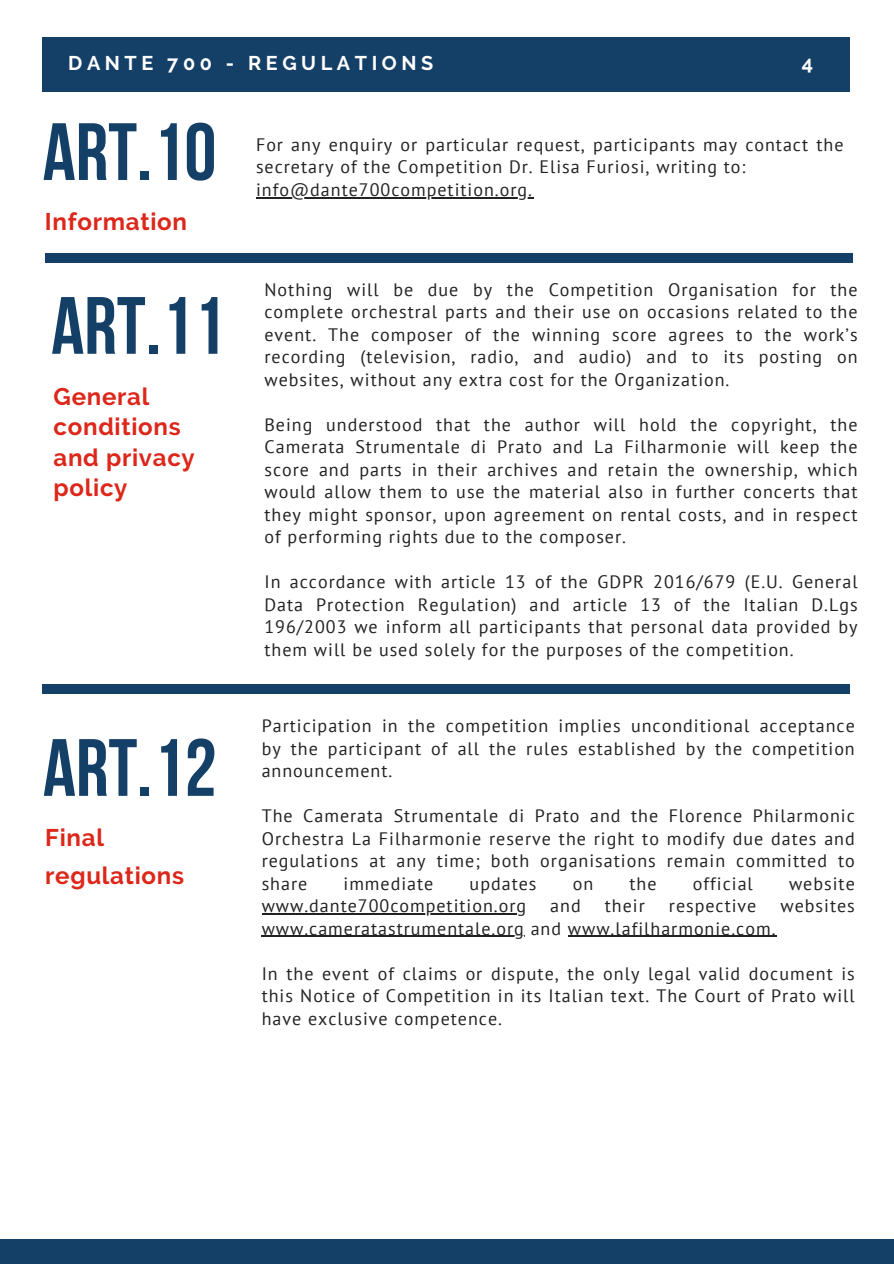
<style>
.page{position:relative;width:894px;height:1264px;background:#fff}
.page>*{position:absolute;margin:0;border:0;box-sizing:border-box;transform-origin:0 0}
.t1{font:700 81px "Bebas Neue";color:#143f66}
.t2{font:700 24px/30.3px "Raleway";letter-spacing:.03em;color:#dc271a}
.t3{font:700 19.8px "Raleway";letter-spacing:.23em;color:#fff}
.t4{font:18px/22.5px "PT Sans";letter-spacing:.055em;color:#222;text-align:justify}
</style>
<div class="page">
<div style="left:43px;top:38px;width:806px;height:54px;background:#143f66"></div>
<div style="left:0;top:1239px;width:893px;height:24px;background:#143f66"></div>
<div style="left:46px;top:253px;width:806px;height:9px;background:#143f66"></div>
<hr style="left:256px;top:197px;width:277px;height:1px;background:#222">
<hr style="left:261px;top:913px;width:255px;height:1px;background:#222">
<hr style="left:261px;top:935px;width:263px;height:2px;background:#222">
<hr style="left:567px;top:935px;width:209px;height:2px;background:#222">
<div style="left:43px;top:684px;width:806px;height:9px;background:#143f66"></div>
<p class="t3" style="left:68px;top:52px;width:366px">DANTE 700 - REGULATIONS</p>
<p class="t3" style="left:801px;top:52px;width:13px">4</p>
<p class="t1" style="left:43px;top:119px;width:175px">ART.10</p>
<p class="t2" style="left:45px;top:207px;width:143px">Information</p>
<h3 class="t1" style="left:51px;top:293px;width:175px">ART.11</h3>
<h1 class="t2" style="left:54px;top:381px;width:143px">General conditions and privacy policy</h1>
<p class="t1" style="left:43px;top:735px;width:175px">ART.12</p>
<p class="t2" style="left:45px;top:818px;width:140px;line-height:38.2px">Final regulations</p>
<p class="t4" style="left:256px;top:133px;width:588px">For any enquiry or particular request, participants may contact the secretary of the Competition Dr. Elisa Furiosi, writing to:</p>
<p class="t4" style="left:256px;top:178px;width:277px">info@dante700competition.org.</p>
<p class="t4" style="left:264px;top:278px;width:594px">Nothing will be due by the Competition Organisation for the complete orchestral parts and their use on occasions related to the event. The composer of the winning score agrees to the work’s recording (television, radio, and audio) and to its posting on websites, without any extra cost for the Organization.</p>
<h2 class="t4" style="left:264px;top:413px;width:594px">Being understood that the author will hold the copyright, the Camerata Strumentale di Prato and La Filharmonie will keep the score and parts in their archives and retain the ownership, which would allow them to use the material also in further concerts that they might sponsor, upon agreement on rental costs, and in respect of performing rights due to the composer.</h2>
<p class="t4" style="left:264px;top:570px;width:594px">In accordance with article 13 of the GDPR 2016/679 (E.U. General Data Protection Regulation) and article 13 of the Italian D.Lgs 196/2003 we inform all participants that personal data provided by them will be used solely for the purposes of the competition.</p>
<h1 class="t4" style="left:261px;top:714px;width:594px">Participation in the competition implies unconditional acceptance by the participant of all the rules established by the competition announcement.</h1>
<h2 class="t4" style="left:261px;top:804px;width:594px">The Camerata Strumentale di Prato and the Florence Philarmonic Orchestra La Filharmonie reserve the right to modify due dates and regulations at any time; both organisations remain committed to share</h2>
<h2 class="t4" style="left:343px;top:871px;width:91px">immediate</h2>
<h2 class="t4" style="left:469px;top:871px;width:68px">updates</h2>
<h2 class="t4" style="left:572px;top:871px;width:22px">on</h2>
<h2 class="t4" style="left:629px;top:871px;width:29px">the</h2>
<h2 class="t4" style="left:692px;top:871px;width:62px">official</h2>
<h2 class="t4" style="left:788px;top:871px;width:67px">website</h2>
<p class="t4" style="left:261px;top:894px;width:266px">www.dante700competition.org</p>
<p class="t4" style="left:550px;top:894px;width:32px">and</p>
<p class="t4" style="left:604px;top:894px;width:41px">their</p>
<p class="t4" style="left:668px;top:894px;width:89px">respective</p>
<p class="t4" style="left:780px;top:894px;width:76px">websites</p>
<p class="t4" style="left:261px;top:916px;width:515px">www.cameratastrumentale.org and www.lafilharmonie.com.</p>
<p class="t4" style="left:261px;top:961px;width:594px">In the event of claims or dispute, the only legal valid document is this Notice of Competition in its Italian text. The Court of Prato will have exclusive competence.</p>
</div>
